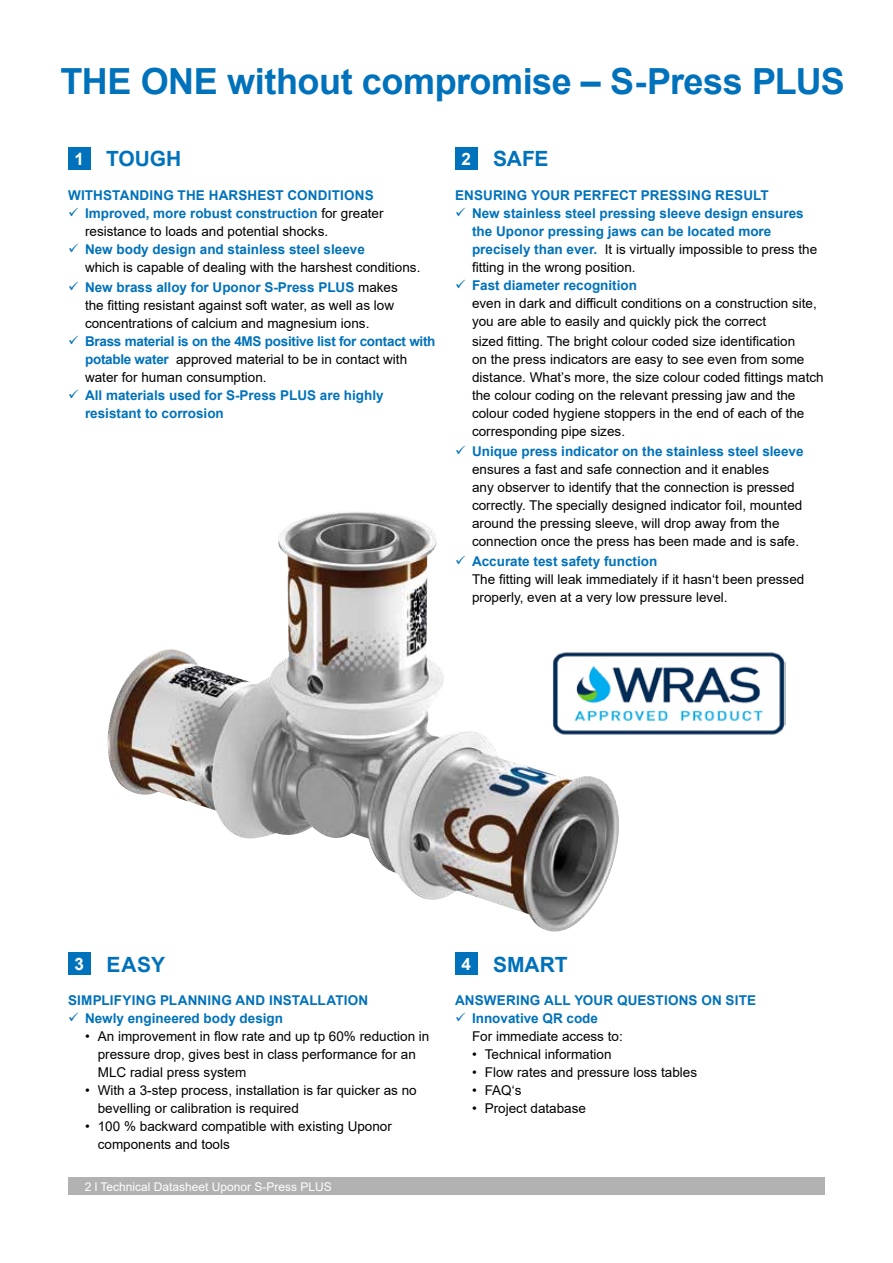
<style>
.page{position:relative;width:893px;height:1263px;background:#fff}
.page>*{position:absolute;margin:0;border:0;box-sizing:border-box;transform-origin:0 0}
.t1{font:700 36px "Arial";letter-spacing:-.015em;color:#0072bb}
.t2{font:700 21px "Arial";color:#0072bb}
.t3{font:13.5px/18px "Arial";color:#000}
.t4{font:700 13.5px/18px "Arial";color:#0072bb}
.t5{font:700 13.5px/18px "Arial";letter-spacing:-.02em;color:#0072bb}
.t6{font:12px "Arial";color:#fff}
.s1{font-size:17.1px;color:#fff}
.s2{font-weight:400;color:#000}
.s3{font-weight:700;color:#0072bb}
</style>
<div class="page">
<div style="left:68px;top:1178px;width:757px;height:17px;background:#b3b2b2"></div>
<img style="left:107px;top:512px;width:512px;height:420px">
<div style="left:68px;top:147px;width:22px;height:22px;background:#0072bb"></div>
<div style="left:68px;top:952px;width:22px;height:23px;background:#0072bb"></div>
<div style="left:455px;top:952px;width:22px;height:23px;background:#0072bb"></div>
<div style="left:455px;top:147px;width:22px;height:22px;background:#0072bb"></div>
<img style="left:552px;top:646px;width:233px;height:92px">
<svg style="left:456px;top:556px;width:9px;height:9px"></svg>
<h1 class="t1" style="left:61px;top:56px;width:786px">THE ONE without compromise – S-Press PLUS</h1>
<h2 class="t2" style="left:74px;top:144px;width:108px"><span class="s1">1</span> TOUGH</h2>
<p class="t4" style="left:85px;top:186px;width:300px;text-indent:-17px">WITHSTANDING THE HARSHEST CONDITIONS<br>Improved, more robust construction <span class="s2">for greater resistance to loads and potential shocks.</span></p>
<p class="t4" style="left:85px;top:240px;width:281px">New body design and stainless steel sleeve</p>
<p class="t3" style="left:85px;top:257px;width:337px;line-height:20.1px">which is capable of dealing with the harshest conditions.<br><span class="s3">New brass alloy for Uponor S-Press PLUS</span> makes</p>
<p class="t3" style="left:85px;top:296px;width:311px">the fitting resistant against soft water, as well as low concentrations of calcium and magnesium ions.</p>
<p class="t5" style="left:85px;top:332px;width:352px">Brass material is on the 4MS positive list for contact with potable water <span class="s2">approved material to be in contact with water for human consumption.</span></p>
<p class="t4" style="left:85px;top:386px;width:300px">All materials used for S-Press PLUS are highly resistant to corrosion</p>
<h2 class="t2" style="left:461px;top:144px;width:89px"><span class="s1">2</span> SAFE</h2>
<p class="t4" style="left:472px;top:186px;width:347px;text-indent:-17px">ENSURING YOUR PERFECT PRESSING RESULT<br>New stainless steel pressing sleeve design ensures the Uponor pressing jaws can be located more precisely than ever. <span class="s2">It is virtually impossible to press the fitting in the wrong position.</span></p>
<p class="t4" style="left:472px;top:276px;width:167px">Fast diameter recognition</p>
<p class="t3" style="left:472px;top:294px;width:346px">even in dark and difficult conditions on a construction site, you are able to easily and quickly pick the correct</p>
<p class="t3" style="left:472px;top:332px;width:353px">sized fitting. The bright colour coded size identification<br>on the press indicators are easy to see even from some distance. What’s more, the size colour coded fittings match the colour coding on the relevant pressing jaw and the colour coded hygiene stoppers in the end of each of the corresponding pipe sizes.</p>
<p class="t4" style="left:472px;top:443px;width:333px">Unique press indicator on the stainless steel sleeve</p>
<p class="t3" style="left:472px;top:460px;width:332px">ensures a fast and safe connection and it enables<br>any observer to identify that the connection is pressed correctly. The specially designed indicator foil, mounted around the pressing sleeve, will drop away from the connection once the press has been made and is safe.</p>
<p class="t4" style="left:472px;top:553px;width:187px">Accurate test safety function</p>
<p class="t3" style="left:472px;top:570px;width:334px">The fitting will leak immediately if it hasn‘t been pressed properly, even at a very low pressure level.</p>
<h2 class="t2" style="left:74px;top:949px;width:92px"><span class="s1">3</span> EASY</h2>
<p class="t4" style="left:85px;top:991px;width:285px;text-indent:-17px">SIMPLIFYING PLANNING AND INSTALLATION<br>Newly engineered body design</p>
<p class="t3" style="left:98px;top:1027px;width:333px;text-indent:-13px">• An improvement in flow rate and up tp 60% reduction in pressure drop, gives best in class performance for an<br>MLC radial press system</p>
<p class="t3" style="left:98px;top:1081px;width:320px;text-indent:-13px">• With a 3-step process, installation is far quicker as no bevelling or calibration is required</p>
<p class="t3" style="left:98px;top:1117px;width:296px;text-indent:-13px">• 100 % backward compatible with existing Uponor components and tools</p>
<p class="t6" style="left:85px;top:1178px;width:249px">2 l Technical Datasheet Uponor S-Press PLUS</p>
<h2 class="t2" style="left:461px;top:949px;width:108px"><span class="s1">4</span> SMART</h2>
<p class="t4" style="left:472px;top:991px;width:286px;text-indent:-17px">ANSWERING ALL YOUR QUESTIONS ON SITE<br>Innovative QR code</p>
<p class="t3" style="left:472px;top:1027px;width:152px">For immediate access to:</p>
<p class="t3" style="left:472px;top:1045px;width:141px">• Technical information</p>
<p class="t3" style="left:472px;top:1063px;width:227px">• Flow rates and pressure loss tables</p>
<p class="t3" style="left:472px;top:1081px;width:51px">• FAQ‘s</p>
<p class="t3" style="left:472px;top:1099px;width:116px">• Project database</p>
</div>
